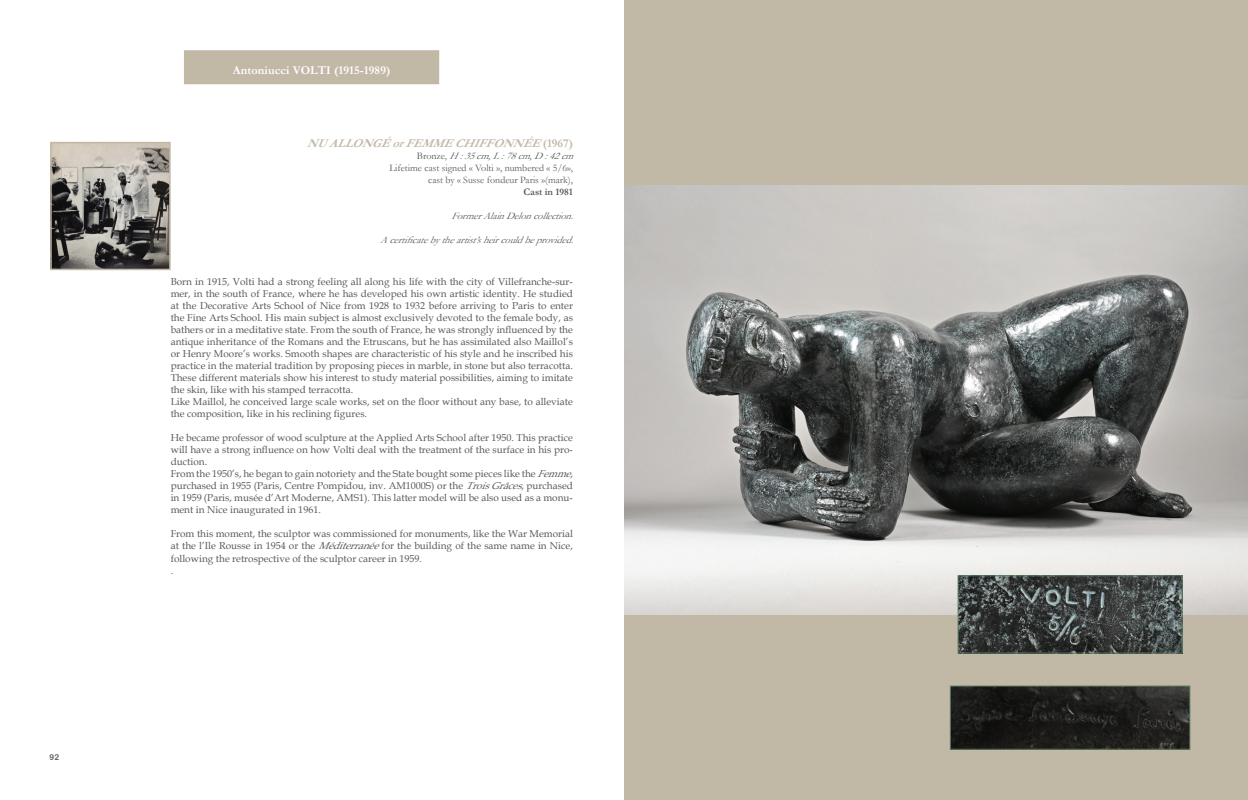
<style>
.page{position:relative;width:1248px;height:800px;background:#fff}
.page>*{position:absolute;margin:0;border:0;box-sizing:border-box;transform-origin:0 0}
.t1{font:italic 700 12px "Garamond";color:#c2b8a6}
.t2{font:700 12px "Garamond";letter-spacing:.01em;color:#fff}
.t3{font:10px/12px "Book Antiqua";color:#57595a}
.t4{font:italic 10px "Garamond";color:#57595a}
.t5{font:10px "Garamond";color:#57595a}
.t6{font:700 10px "Garamond";color:#57595a}
.t7{font:8px "Arial Rounded MT Bold";color:#57595a}
.s1{font-style:normal}
.s2{font-style:italic}
</style>
<div class="page">
<div style="left:624px;top:0;width:623px;height:799px;background:#c2b8a6"></div>
<div style="left:185px;top:51px;width:253px;height:32px;background:#c2b8a6"></div>
<div style="left:184px;top:50px;width:255px;height:34px;border:2px solid #c2b8a6"></div>
<img style="left:53px;top:145px;width:115px;height:122px">
<div style="left:50px;top:142px;width:121px;height:128px;border:2px solid #c2b8a6"></div>
<img style="left:624px;top:185px;width:623px;height:429px">
<img style="left:959px;top:577px;width:221px;height:74px">
<div style="left:957px;top:575px;width:225px;height:78px;border:1px solid #5e8066"></div>
<img style="left:951px;top:687px;width:237px;height:60px">
<div style="left:949px;top:685px;width:241px;height:64px;border:1px solid #5e8066"></div>
<p class="t7" style="left:50px;top:752px;width:11px">92</p>
<p class="t2" style="left:233px;top:62px;width:159px">Antoniucci VOLTI (1915-1989)</p>
<p class="t1" style="left:307px;top:135px;width:267px">NUALLONGÉorFEMMECHIFFONNÉE<span class="s1">( 1 9 6 7 )</span></p>
<p class="t4" style="left:417px;top:149px;width:163px"><span class="s1">B r o n z e ,</span> H:35cm,L:78cm,D:42cm</p>
<p class="t5" style="left:389px;top:161px;width:185px">Lifetime cast signed « Volti », numbered « 5/6»,</p>
<p class="t5" style="left:428px;top:173px;width:146px">cast by « Susse fondeur Paris »(mark),</p>
<p class="t6" style="left:523px;top:185px;width:51px">Cast in 1981</p>
<p class="t4" style="left:451px;top:209px;width:129px">FormerAlainDeloncollection.</p>
<p class="t4" style="left:380px;top:233px;width:200px">Acertificatebytheartist’sheircouldbeprovided.</p>
<p class="t3" style="left:171px;top:275px;width:404px">Born in 1915, Volti had a strong feeling all along his life with the city of Villefranche-sur&shy;mer, in the south of France, where he has developed his own artistic identity. He studied at the Decorative Arts School of Nice from 1928 to 1932 before arriving to Paris to enter the Fine Arts School. His main subject is almost exclusively devoted to the female body, as bathers or in a meditative state. From the south of France, he was strongly influenced by the antique inheritance of the Romans and the Etruscans, but he has assimilated also Maillol’s or Henry Moore’s works. Smooth shapes are characteristic of his style and he inscribed his practice in the material tradition by proposing pieces in marble, in stone but also terracotta.<br>These different materials show his interest to study material possibilities, aiming to imitate the skin, like with his stamped terracotta.<br>Like Maillol, he conceived large scale works, set on the floor without any base, to alleviate the composition, like in his reclining figures.</p>
<p class="t3" style="left:171px;top:431px;width:407px">He became professor of wood sculpture at the Applied Arts School after 1950. This practice will have a strong influence on how Volti deal with the treatment of the surface in his pro&shy;duction.<br>From the 1950’s, he began to gain notoriety and the State bought some pieces like the <span class="s2">Femme</span>, purchased in 1955 (Paris, Centre Pompidou, inv. AM1000S) or the <span class="s2">TroisGrâces</span>, purchased in 1959 (Paris, musée d’Art Moderne, AMS1). This latter model will be also used as a monu&shy;ment in Nice inaugurated in 1961.</p>
<p class="t3" style="left:171px;top:527px;width:404px">From this moment, the sculptor was commissioned for monuments, like the War Memorial at the l’Ile Rousse in 1954 or the <span class="s2">Méditerranée</span>for the building of the same name in Nice, following the retrospective of the sculptor career in 1959.<br>.</p>
</div>
